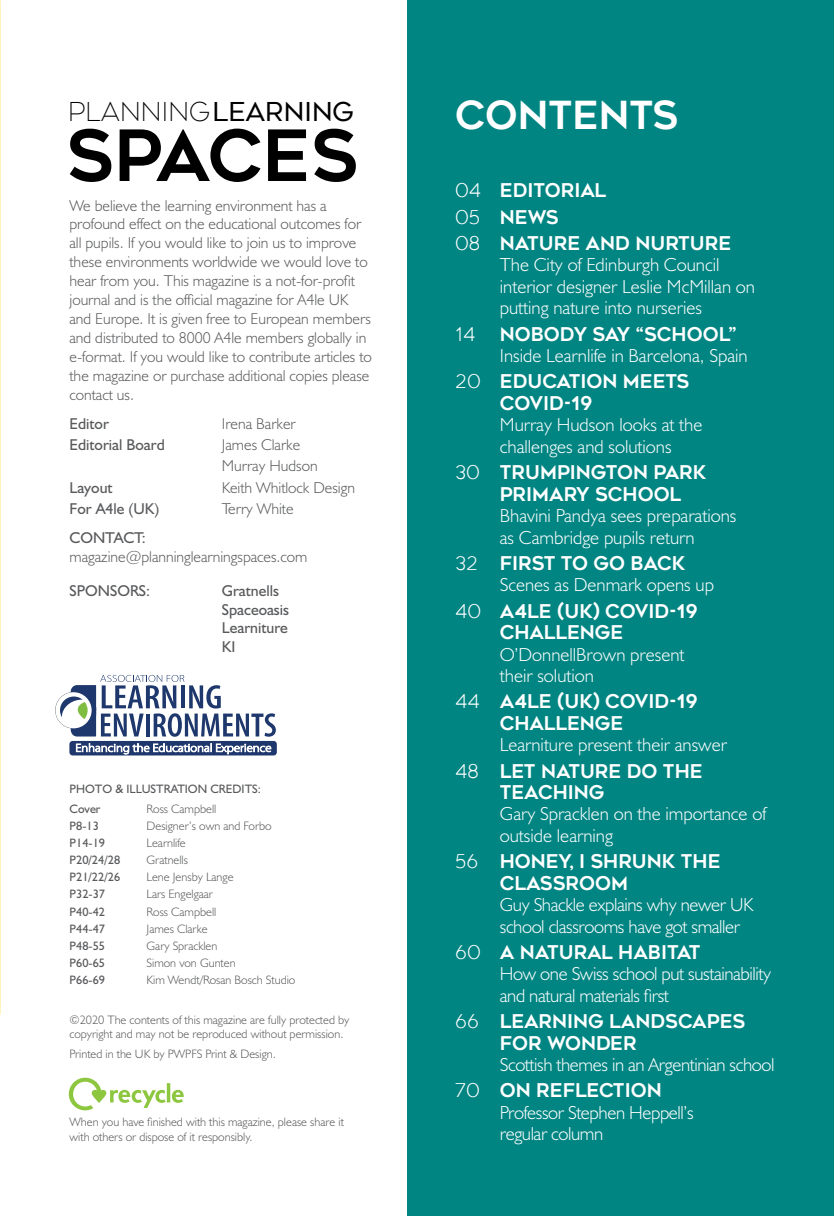
<style>
.page{position:relative;width:834px;height:1216px;background:#fff}
.page>*{position:absolute;margin:0;border:0;box-sizing:border-box;transform-origin:0 0}
.t1{font:700 70.35px "Geometos Neue";color:#000}
.t2{font:700 38.5px "Geometos Neue";color:#fff}
.t3{font:200 26.07px "Geometos Neue";color:#000}
.t4{font:300 18.9px/21.3px "Humanist 521 BT";color:#fff}
.t5{font:700 18.9px/21.3px "Geometos Neue";color:#fff}
.t6{font:300 18.9px/21.3px "Humanist 521 BT";letter-spacing:-.02em;color:#fff}
.t7{font:300 18.9px "Geometos Neue";color:#fff}
.t8{font:300 15.75px/18.9px "Humanist 521 BT";color:#58595b}
.t9{font:15.75px/18.9px "Humanist 521 BT";color:#58595b}
.t10{font:300 12.25px/14.7px "Humanist 521 BT";color:#58595b}
.t11{font:12.25px/19.6px "Humanist 521 BT";color:#58595b}
.s1{font-weight:400}
.s2{font-weight:300}
</style>
<div class="page">
<svg style="left:0;top:848px;width:1px;height:167px"></svg>
<svg style="left:0;top:0;width:1px;height:300px"></svg>
<div style="left:407px;top:0;width:426px;height:1215px;background:#008582"></div>
<svg style="left:69px;top:1077px;width:115px;height:33px"></svg>
<svg style="left:55px;top:692px;width:37px;height:36px"></svg>
<svg style="left:60px;top:675px;width:216px;height:61px"></svg>
<div style="left:69px;top:741px;width:208px;height:14px;background:#1e376c;border-radius:3px"></div>
<svg style="left:76px;top:743px;width:195px;height:11px"></svg>
<h3 class="t3" style="left:68px;top:96px;width:287px">PLANNING<span class="s1">LEARNING</span></h3>
<h1 class="t1" style="left:66px;top:114px;width:294px">SPACES</h1>
<p class="t8" style="left:69px;top:195px;width:304px">We believe the learning environment has a profound effect on the educational outcomes for all pupils. If you would like to join us to improve these environments worldwide we would love to hear from you. This magazine is a not-for-profit journal and is the official magazine for A4le UK and Europe. It is given free to European members and distributed to 8000 A4le members globally in e-format. If you would like to contribute articles to the magazine or purchase additional copies please contact us.</p>
<p class="t9" style="left:69px;top:413px;width:41px">Editor</p>
<p class="t8" style="left:222px;top:413px;width:75px">Irena Barker</p>
<p class="t9" style="left:69px;top:435px;width:97px">Editorial Board</p>
<p class="t8" style="left:222px;top:433px;width:97px;line-height:21.3px">James Clarke<br>Murray Hudson</p>
<p class="t9" style="left:69px;top:477px;width:45px">Layout</p>
<p class="t8" style="left:222px;top:477px;width:135px">Keith Whitlock Design</p>
<p class="t9" style="left:69px;top:499px;width:91px">For A4le (UK)</p>
<p class="t8" style="left:222px;top:499px;width:73px">Terry White</p>
<p class="t9" style="left:69px;top:527px;width:78px">CONTACT:</p>
<p class="t8" style="left:69px;top:546px;width:239px">magazine@planninglearningspaces.com</p>
<p class="t9" style="left:69px;top:580px;width:82px">SPONSORS:</p>
<p class="t9" style="left:222px;top:580px;width:69px">Gratnells<br>Spaceoasis<br>Learniture<br>KI</p>
<p class="t11" style="left:69px;top:778px;width:193px">PHOTO &amp; ILLUSTRATION CREDITS:<br>Cover</p>
<p class="t10" style="left:146px;top:800px;width:71px">Ross Campbell</p>
<p class="t11" style="left:69px;top:815px;width:31px">P8-13</p>
<p class="t10" style="left:146px;top:818px;width:127px">Designer’s own and Forbo</p>
<p class="t11" style="left:69px;top:832px;width:37px">P14-19</p>
<p class="t10" style="left:146px;top:835px;width:41px">Learnlife</p>
<p class="t11" style="left:69px;top:849px;width:52px">P20/24/28</p>
<p class="t10" style="left:146px;top:852px;width:43px">Gratnells</p>
<p class="t11" style="left:69px;top:867px;width:52px">P21/22/26</p>
<p class="t10" style="left:146px;top:869px;width:88px">Lene Jensby Lange</p>
<p class="t11" style="left:69px;top:884px;width:37px">P32-37</p>
<p class="t10" style="left:146px;top:886px;width:68px">Lars Engelgaar</p>
<p class="t11" style="left:69px;top:901px;width:37px">P40-42</p>
<p class="t10" style="left:146px;top:903px;width:71px">Ross Campbell</p>
<p class="t11" style="left:69px;top:918px;width:37px">P44-47</p>
<p class="t10" style="left:146px;top:921px;width:63px">James Clarke</p>
<p class="t11" style="left:69px;top:935px;width:37px">P48-55</p>
<p class="t10" style="left:146px;top:938px;width:72px">Gary Spracklen</p>
<p class="t11" style="left:69px;top:952px;width:37px">P60-65</p>
<p class="t10" style="left:146px;top:955px;width:91px">Simon von Gunten</p>
<p class="t11" style="left:69px;top:970px;width:37px">P66-69</p>
<p class="t10" style="left:146px;top:972px;width:150px">Kim Wendt/Rosan Bosch Studio</p>
<p class="t10" style="left:69px;top:1011px;width:281px">©2020 The contents of this magazine are fully protected by copyright and may not be reproduced without permission.</p>
<p class="t10" style="left:69px;top:1046px;width:208px">Printed in the UK by PWPFS Print &amp; Design.</p>
<p class="t10" style="left:69px;top:1114px;width:276px">When you have finished with this magazine, please share it with others or dispose of it responsibly.</p>
<h2 class="t2" style="left:455px;top:93px;width:224px">CONTENTS</h2>
<p class="t5" style="left:455px;top:178px;width:277px;line-height:26.2px"><span class="s2">04</span> EDITORIAL<br><span class="s2">05</span> NEWS<br><span class="s2">08</span> NATURE AND NURTURE</p>
<p class="t4" style="left:500px;top:254px;width:257px">The City of Edinburgh Council interior designer Leslie McMillan on putting nature into nurseries</p>
<p class="t7" style="left:455px;top:323px;width:22px">14</p>
<p class="t5" style="left:499px;top:324px;width:238px">NOBODY SAY “SCHOOL”</p>
<p class="t4" style="left:499px;top:344px;width:249px">Inside Learnlife in Barcelona, Spain</p>
<p class="t5" style="left:499px;top:371px;width:191px;text-indent:-45px"><span class="s2">20</span> EDUCATION MEETS<br>COVID-19</p>
<p class="t4" style="left:499px;top:414px;width:204px">Murray Hudson looks at the challenges and solutions</p>
<p class="t5" style="left:499px;top:462px;width:208px;text-indent:-45px"><span class="s2">30</span> TRUMPINGTON PARK<br>PRIMARY SCHOOL</p>
<p class="t4" style="left:499px;top:504px;width:238px">Bhavini Pandya sees preparations as Cambridge pupils return</p>
<p class="t5" style="left:455px;top:553px;width:232px"><span class="s2">32</span> FIRST TO GO BACK</p>
<p class="t4" style="left:499px;top:574px;width:215px">Scenes as Denmark opens up</p>
<p class="t5" style="left:499px;top:601px;width:199px;text-indent:-45px"><span class="s2">40</span> A4LE (UK) COVID-19<br>CHALLENGE</p>
<p class="t4" style="left:499px;top:643px;width:186px">O’DonnellBrown present their solution</p>
<p class="t5" style="left:499px;top:691px;width:199px;text-indent:-45px"><span class="s2">44</span> A4LE (UK) COVID-19<br>CHALLENGE</p>
<p class="t4" style="left:499px;top:733px;width:229px">Learniture present their answer</p>
<p class="t5" style="left:499px;top:760px;width:204px;text-indent:-45px"><span class="s2">48</span> LET NATURE DO THE<br>TEACHING</p>
<p class="t4" style="left:499px;top:803px;width:268px">Gary Spracklen on the importance of outside learning</p>
<p class="t5" style="left:499px;top:851px;width:222px;text-indent:-45px"><span class="s2">56</span> HONEY, I SHRUNK THE<br>CLASSROOM</p>
<p class="t6" style="left:499px;top:893px;width:255px">Guy Shackle explains why newer UK school classrooms have got smaller</p>
<p class="t5" style="left:455px;top:942px;width:247px"><span class="s2">60</span> A NATURAL HABITAT</p>
<p class="t6" style="left:499px;top:962px;width:272px">How one Swiss school put sustainability and natural materials first</p>
<p class="t5" style="left:499px;top:1011px;width:247px;text-indent:-45px"><span class="s2">66</span> LEARNING LANDSCAPES<br>FOR WONDER</p>
<p class="t6" style="left:499px;top:1053px;width:276px">Scottish themes in an Argentinian school</p>
<p class="t5" style="left:455px;top:1080px;width:208px"><span class="s2">70</span> ON REFLECTION</p>
<p class="t6" style="left:499px;top:1101px;width:195px">Professor Stephen Heppell’s regular column</p>
</div>
